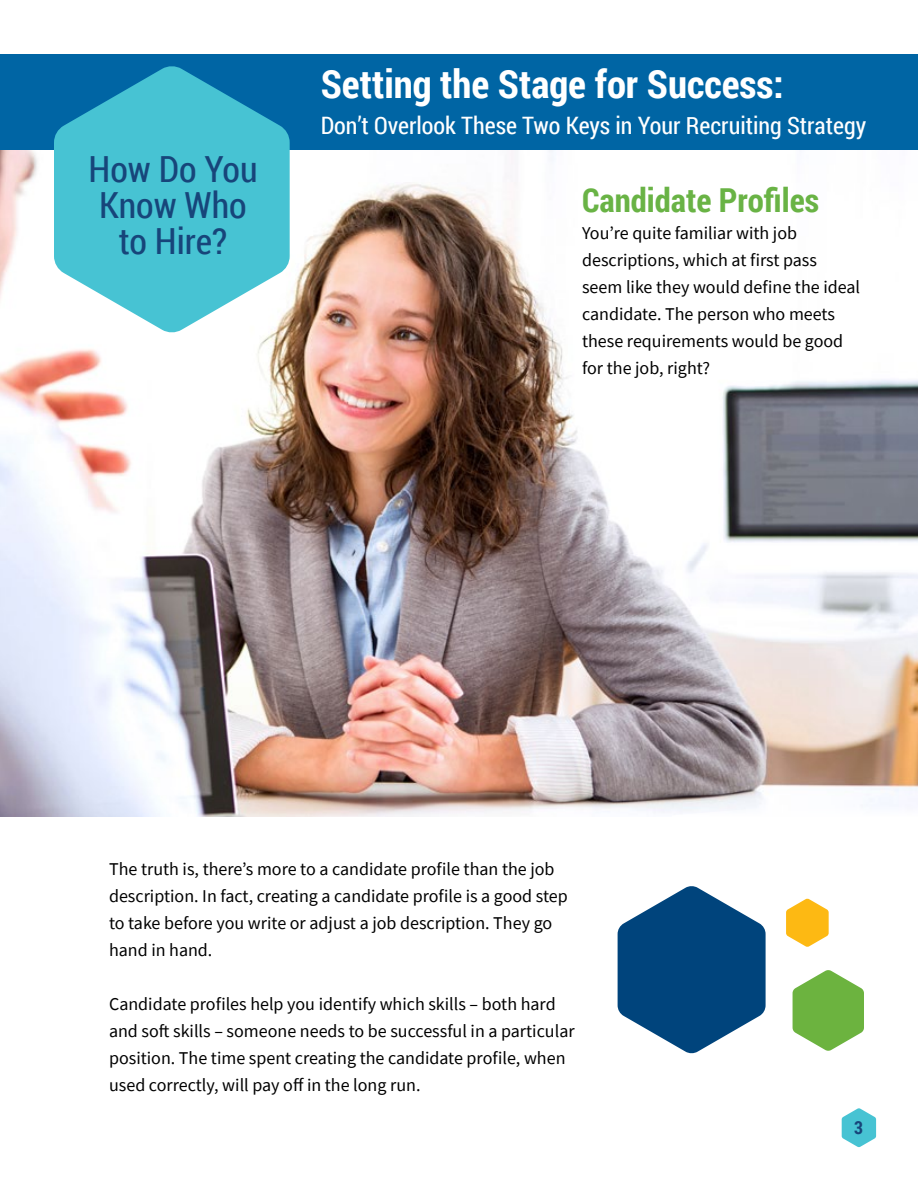
<style>
.page{position:relative;width:918px;height:1188px;background:#fff}
.page>*{position:absolute;margin:0;border:0;box-sizing:border-box;transform-origin:0 0}
.t1{font:700 39px "Roboto Condensed";color:#fff}
.t2{font:36px/36px "Roboto Condensed";color:#17457a;text-align:center}
.t3{font:700 33px "Roboto Condensed";color:#69b345}
.t4{font:24px "Roboto Condensed";color:#fff}
.t5{font:18px/27px "Source Sans Pro";color:#000}
.t6{font:700 18px "Roboto Condensed";color:#17457a}
</style>
<div class="page">
<svg style="left:842px;top:1108px;width:34px;height:39px"></svg>
<img style="left:0;top:150px;width:918px;height:666px">
<svg style="left:672px;top:803px;width:246px;height:13px"></svg>
<div style="left:0;top:55px;width:918px;height:95px;background:#0065a4"></div>
<svg style="left:54px;top:66px;width:236px;height:267px;fill:#47c3d3"></svg>
<svg style="left:618px;top:886px;width:148px;height:168px"></svg>
<svg style="left:793px;top:970px;width:71px;height:81px"></svg>
<svg style="left:786px;top:899px;width:43px;height:48px"></svg>
<h2 class="t2" style="left:89px;top:150px;width:171px">How Do You<br>Know Who to Hire?</h2>
<h1 class="t1" style="left:321px;top:57px;width:464px">Setting the Stage for Success:</h1>
<h3 class="t4" style="left:321px;top:109px;width:547px">Don’t Overlook These Two Keys in Your Recruiting Strategy</h3>
<h3 class="t3" style="left:582px;top:177px;width:239px">Candidate Profiles</h3>
<p class="t5" style="left:582px;top:219px;width:279px">You’re quite familiar with job descriptions, which at first pass seem like they would define the ideal candidate. The person who meets these requirements would be good for the job, right?</p>
<p class="t5" style="left:109px;top:856px;width:460px">The truth is, there’s more to a candidate profile than the job description. In fact, creating a candidate profile is a good step to take before you write or adjust a job description. They go hand in hand.</p>
<p class="t5" style="left:109px;top:991px;width:467px">Candidate profiles help you identify which skills – both hard and soft skills – someone needs to be successful in a particular position. The time spent creating the candidate profile, when used correctly, will pay off in the long run.</p>
<p class="t6" style="left:854px;top:1115px;width:10px">3</p>
</div>
